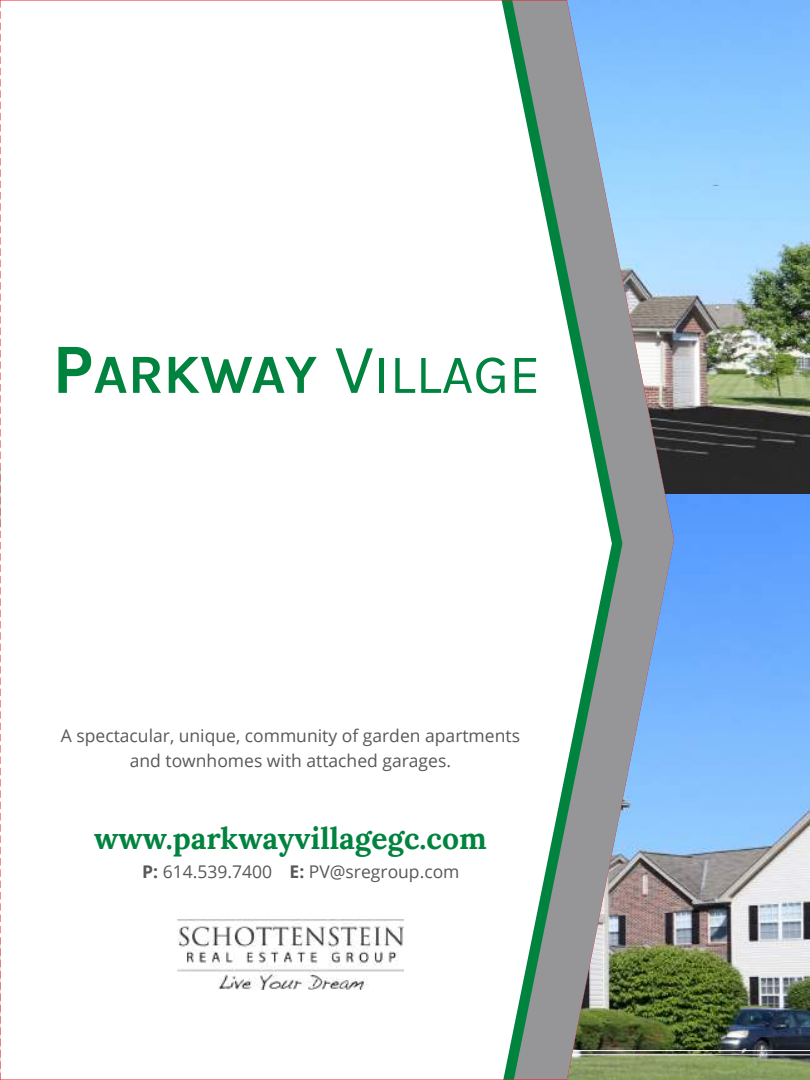
<style>
.page{position:relative;width:810px;height:1080px;background:#fff}
.page>*{position:absolute;margin:0;border:0;box-sizing:border-box;transform-origin:0 0}
.t1{font:700 55.38px "Karla";color:#00833f}
.t2{font:700 30px "Lora";color:#00833f}
.t3{font:17.5px/25px "Open Sans";color:#5a5758;text-align:center}
.s1{font-size:70.75px}
.s2{font-weight:400;font-size:70.75px}
.s3{font-weight:400}
.s4{font-weight:700}
</style>
<div class="page">
<img style="left:674px;top:0;width:136px;height:1080px">
<hr style="left:0;top:1050px;width:810px;height:1px;background:#fff">
<hr style="left:0;top:1054px;width:810px;height:1px;background:#fff">
<svg style="left:512px;top:1px;width:19px;height:1078px"></svg>
<svg style="left:531px;top:1px;width:36px;height:1078px"></svg>
<img style="left:178px;top:918px;width:225px;height:72px">
<img style="left:567px;top:0;width:107px;height:1080px">
<svg style="left:0;top:1px;width:1px;height:1078px"></svg>
<hr style="left:0;top:0;width:568px;height:1px;background:#ef1923">
<hr style="left:0;top:1079px;width:568px;height:1px;background:#ef1923">
<h1 class="t1" style="left:52px;top:342px;width:490px"><span class="s1">P</span>ARKWAY <span class="s2">V</span><span class="s3">ILLAGE</span></h1>
<p class="t3" style="left:61px;top:722px;width:461px">A spectacular, unique, community of garden apartments and townhomes with attached garages.</p>
<h2 class="t2" style="left:94px;top:819px;width:394px">www.parkwayvillagegc.com</h2>
<p class="t3" style="left:142px;top:858px;width:319px"><span class="s4">P:</span> 614.539.7400 <span class="s4">E:</span> PV@sregroup.com</p>
</div>
